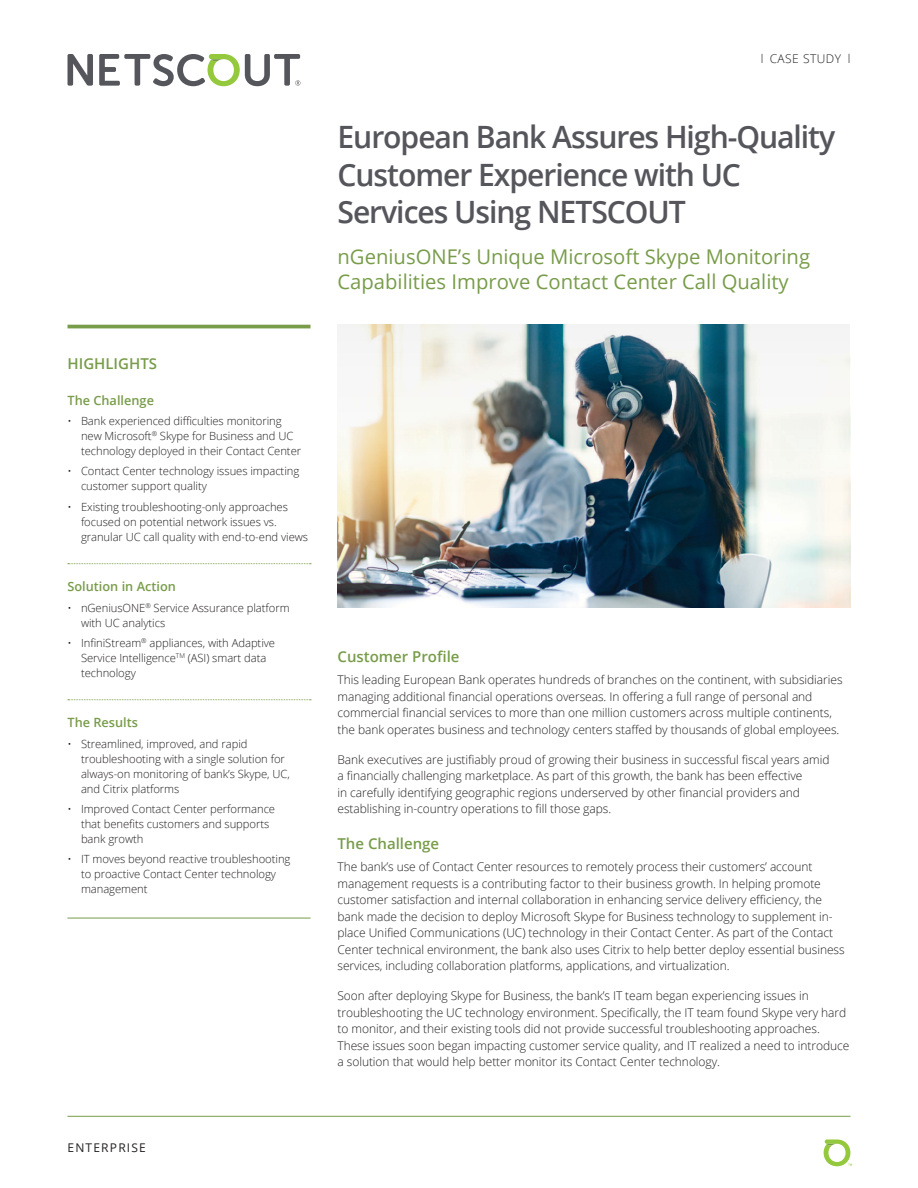
<style>
.page{position:relative;width:918px;height:1188px;background:#fff}
.page>*{position:absolute;margin:0;border:0;box-sizing:border-box;transform-origin:0 0}
.Document_Title{font:600 30.75px/37.5px "Open Sans";letter-spacing:-.035em;color:#55565b}
.Subtitle{font:20.25px/24.8px "Open Sans";color:#789c4a}
.Level_1_-_Heading{font:600 15px "Open Sans";color:#789c4a}
.Level_1_-_Section_He{font:600 15px "Open Sans";color:#789c4a}
.Level_2_-_Heading{font:600 12.75px "Open Sans";color:#789c4a}
.Body{font:300 12px/16.5px "Open Sans";letter-spacing:-.005em;color:#231f20}
.Body-2{font:300 12px "Open Sans";letter-spacing:.04em;color:#231f20}
.t1{font:12px "Open Sans";letter-spacing:.1em;color:#231f20}
.t2{font:300 11.25px/15px "Open Sans";letter-spacing:-.005em;color:#231f20}
</style>
<div class="page">
<hr style="left:68px;top:1116px;width:782px;height:1px;background:#789c4a">
<svg style="left:824px;top:1139px;width:28px;height:27px"></svg>
<svg style="left:68px;top:54px;width:25px;height:32px"></svg>
<svg style="left:99px;top:54px;width:201px;height:32px"></svg>
<hr style="left:68px;top:325px;width:242px;height:3px;background:#789c4a">
<svg style="left:68px;top:563px;width:243px;height:1px"></svg>
<svg style="left:68px;top:699px;width:243px;height:1px"></svg>
<hr style="left:68px;top:918px;width:242px;height:1px;background:#789c4a">
<img style="left:338px;top:324px;width:512px;height:284px">
<p class="Level_1_-_Section_He" style="left:68px;top:354px;width:91px">HIGHLIGHTS</p>
<p class="Level_2_-_Heading" style="left:68px;top:391px;width:88px">The Challenge</p>
<p class="t2" style="left:81px;top:413px;width:222px;text-indent:-14px">• Bank experienced difficulties monitoring new Microsoft<sup>®</sup> Skype for Business and UC technology deployed in their Contact Center</p>
<p class="t2" style="left:81px;top:464px;width:220px;text-indent:-14px">• Contact Center technology issues impacting customer support quality</p>
<p class="t2" style="left:81px;top:499px;width:229px;text-indent:-14px">• Existing troubleshooting-only approaches focused on potential network issues vs. granular UC call quality with end-to-end views</p>
<p class="Level_2_-_Heading" style="left:68px;top:578px;width:110px">Solution in Action</p>
<p class="t2" style="left:81px;top:600px;width:210px;text-indent:-14px">• nGeniusONE<sup>®</sup> Service Assurance platform with UC analytics</p>
<p class="t2" style="left:81px;top:635px;width:196px;text-indent:-14px">• InfiniStream<sup>®</sup> appliances, with Adaptive<br>Service Intelligence<sup>TM</sup> (ASI) smart data technology</p>
<p class="Level_2_-_Heading" style="left:68px;top:714px;width:72px">The Results</p>
<p class="t2" style="left:81px;top:736px;width:210px;text-indent:-14px">• Streamlined, improved, and rapid troubleshooting with a single solution for always-on monitoring of bank’s Skype, UC, and Citrix platforms</p>
<p class="t2" style="left:81px;top:801px;width:196px;text-indent:-14px">• Improved Contact Center performance that benefits customers and supports bank growth</p>
<p class="t2" style="left:81px;top:851px;width:211px;text-indent:-14px">• IT moves beyond reactive troubleshooting to proactive Contact Center technology management</p>
<p class="t1" style="left:68px;top:1139px;width:80px">ENTERPRISE</p>
<p class="Body-2" style="left:761px;top:51px;width:91px">l CASE STUDY l</p>
<p class="Document_Title" style="left:338px;top:118px;width:499px">European Bank Assures High-Quality<br>Customer Experience with UC<br>Services Using NETSCOUT</p>
<p class="Subtitle" style="left:338px;top:244px;width:474px">nGeniusONE’s Unique Microsoft Skype Monitoring<br>Capabilities Improve Contact Center Call Quality</p>
<p class="Level_1_-_Heading" style="left:338px;top:646px;width:124px">Customer Profile</p>
<p class="Body" style="left:338px;top:671px;width:507px">This leading European Bank operates hundreds of branches on the continent, with subsidiaries managing additional financial operations overseas. In offering a full range of personal and commercial financial services to more than one million customers across multiple continents, the bank operates business and technology centers staffed by thousands of global employees.</p>
<p class="Body" style="left:338px;top:751px;width:494px">Bank executives are justifiably proud of growing their business in successful fiscal years amid a financially challenging marketplace. As part of this growth, the bank has been effective<br>in carefully identifying geographic regions underserved by other financial providers and establishing in-country operations to fill those gaps.</p>
<p class="Level_1_-_Heading" style="left:338px;top:834px;width:103px">The Challenge</p>
<p class="Body" style="left:338px;top:858px;width:509px">The bank’s use of Contact Center resources to remotely process their customers’ account management requests is a contributing factor to their business growth. In helping promote customer satisfaction and internal collaboration in enhancing service delivery efficiency, the bank made the decision to deploy Microsoft Skype for Business technology to supplement in&shy;place Unified Communications (UC) technology in their Contact Center. As part of the Contact Center technical environment, the bank also uses Citrix to help better deploy essential business services, including collaboration platforms, applications, and virtualization.</p>
<p class="Body" style="left:338px;top:987px;width:513px">Soon after deploying Skype for Business, the bank’s IT team began experiencing issues in troubleshooting the UC technology environment. Specifically, the IT team found Skype very hard to monitor, and their existing tools did not provide successful troubleshooting approaches.<br>These issues soon began impacting customer service quality, and IT realized a need to introduce a solution that would help better monitor its Contact Center technology.</p>
</div>
